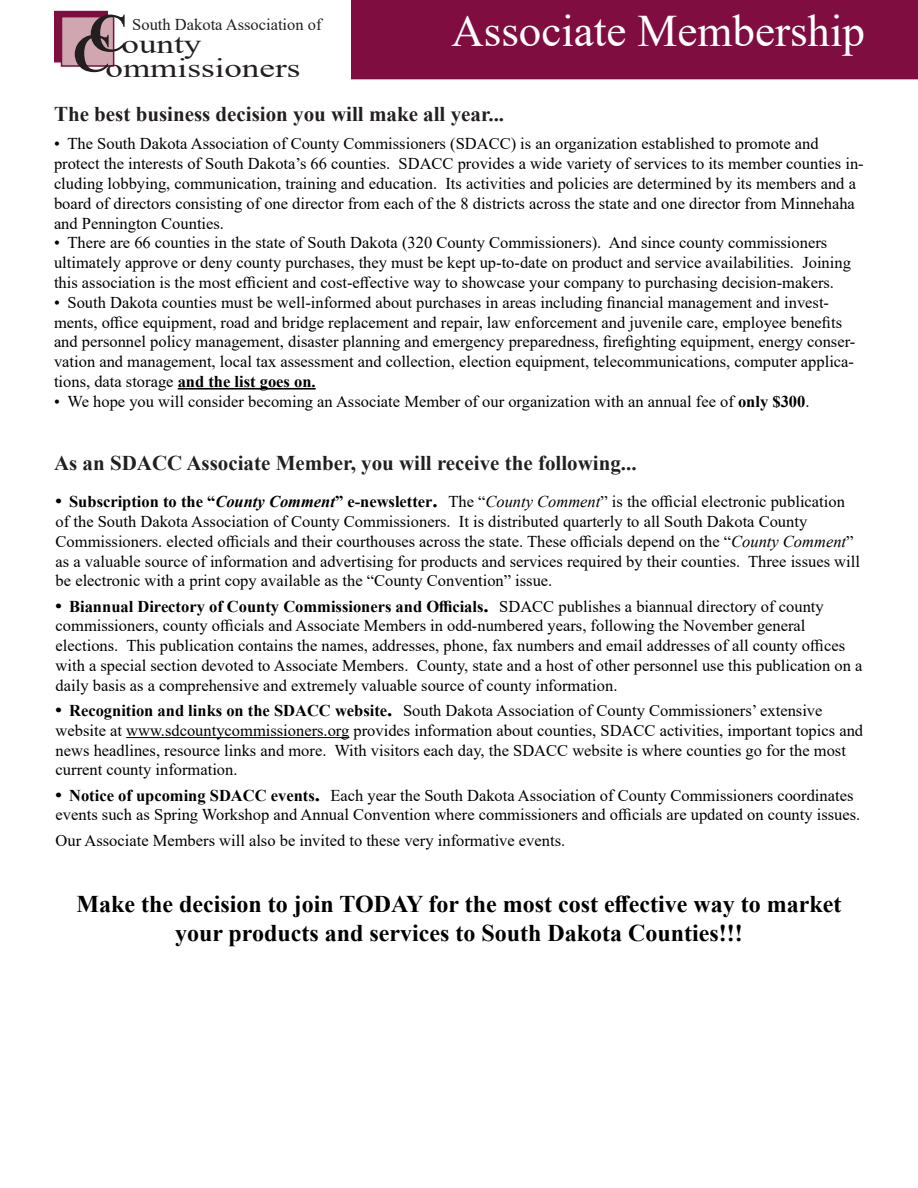
<style>
.page{position:relative;width:918px;height:1188px;background:#fff}
.page>*{position:absolute;margin:0;border:0;box-sizing:border-box;transform-origin:0 0}
.t1{font:700 54px "Times New Roman";color:#231f20}
.t2{font:45px "Times New Roman";color:#fff}
.t3{font:27px "Times New Roman";color:#231f20;scale:1.3 1}
.t4{font:700 24px "Times New Roman";color:#000}
.t5{font:700 21px "Times New Roman";color:#231f20}
.t6{font:16.5px/19.8px "Times New Roman";color:#000}
.t7{font:16.5px "Times New Roman";color:#231f20}
.s1{font-weight:700}
.s2{font-weight:700;font-size:18px}
.s3{font-weight:700;font-style:italic}
.s4{font-weight:700;font-size:21px}
.s5{font-style:italic}
</style>
<div class="page">
<div style="left:351px;top:0;width:567px;height:79px;background:#800d40"></div>
<div style="left:54px;top:11px;width:54px;height:51px;background:#800d40"></div>
<div style="left:61px;top:16px;width:53px;height:51px;background:#d0a7b1;border:2px solid #800d40"></div>
<hr style="left:178px;top:388px;width:138px;height:2px;background:#000">
<hr style="left:126px;top:737px;width:223px;height:1px;background:#000">
<p class="t7" style="left:132px;top:13px;width:191px">South Dakota Association of</p>
<p class="t2" style="left:451px;top:-1px;width:415px">Associate Membership</p>
<p class="t1" style="left:89px;top:-6px;width:40px">C</p>
<p class="t3" style="left:105px;top:49px;width:152px">ommissioners</p>
<p class="t1" style="left:73px;top:14px;width:40px">C</p>
<p class="t3" style="left:122px;top:25px;width:63px">ounty</p>
<p class="t5" style="left:54px;top:99px;width:452px">The best business decision you will make all year...</p>
<p class="t6" style="left:54px;top:133px;width:811px">• The South Dakota Association of County Commissioners (SDACC) is an organization established to promote and protect the interests of South Dakota’s 66 counties. SDACC provides a wide variety of services to its member counties in&shy;cluding lobbying, communication, training and education. Its activities and policies are determined by its members and a board of directors consisting of one director from each of the 8 districts across the state and one director from Minnehaha and Pennington Counties.</p>
<p class="t6" style="left:54px;top:232px;width:798px">• There are 66 counties in the state of South Dakota (320 County Commissioners). And since county commissioners ultimately approve or deny county purchases, they must be kept up-to-date on product and service availabilities. Joining this association is the most efficient and cost-effective way to showcase your company to purchasing decision-makers.</p>
<p class="t6" style="left:54px;top:292px;width:803px">• South Dakota counties must be well-informed about purchases in areas including financial management and invest&shy;ments, office equipment, road and bridge replacement and repair, law enforcement and juvenile care, employee benefits and personnel policy management, disaster planning and emergency preparedness, firefighting equipment, energy conser&shy;vation and management, local tax assessment and collection, election equipment, telecommunications, computer applica&shy;tions, data storage <span class="s1">and the list goes on.</span></p>
<p class="t6" style="left:54px;top:391px;width:757px">• We hope you will consider becoming an Associate Member of our organization with an annual fee of <span class="s1">only $300</span>.</p>
<p class="t5" style="left:54px;top:448px;width:584px">As an SDACC Associate Member, you will receive the following...</p>
<p class="t6" style="left:56px;top:491px;width:806px"><span class="s2">•</span> <span class="s1">Subscription to the “</span><span class="s3">County Comment</span><span class="s1">” e-newsletter</span><span class="s4">.</span> The “<span class="s5">County Comment</span>” is the official electronic publication of the South Dakota Association of County Commissioners. It is distributed quarterly to all South Dakota County Commissioners. elected officials and their courthouses across the state. These officials depend on the “<span class="s5">County Comment</span>” as a valuable source of information and advertising for products and services required by their counties. Three issues will be electronic with a print copy available as the “County Convention” issue.</p>
<p class="t6" style="left:56px;top:596px;width:808px"><span class="s2">•</span> <span class="s1">Biannual Directory of County Commissioners and Officials</span><span class="s4">.</span> SDACC publishes a biannual directory of county commissioners, county officials and Associate Members in odd-numbered years, following the November general elections. This publication contains the names, addresses, phone, fax numbers and email addresses of all county offices with a special section devoted to Associate Members. County, state and a host of other personnel use this publication on a daily basis as a comprehensive and extremely valuable source of county information.</p>
<p class="t6" style="left:56px;top:700px;width:809px"><span class="s2">•</span> <span class="s1">Recognition and links on the SDACC website</span><span class="s4">.</span> South Dakota Association of County Commissioners’ extensive website at www.sdcountycommissioners.org provides information about counties, SDACC activities, important topics and news headlines, resource links and more. With visitors each day, the SDACC website is where counties go for the most current county information.</p>
<p class="t6" style="left:56px;top:785px;width:806px"><span class="s2">•</span> <span class="s1">Notice of upcoming SDACC events</span><span class="s4">.</span> Each year the South Dakota Association of County Commissioners coordinates events such as Spring Workshop and Annual Convention where commissioners and officials are updated on county issues.</p>
<p class="t6" style="left:56px;top:830px;width:511px">Our Associate Members will also be invited to these very informative events.</p>
<p class="t4" style="left:77px;top:887px;width:766px">Make the decision to join TODAY for the most cost effective way to market</p>
<p class="t4" style="left:175px;top:916px;width:569px">your products and services to South Dakota Counties!!!</p>
</div>
